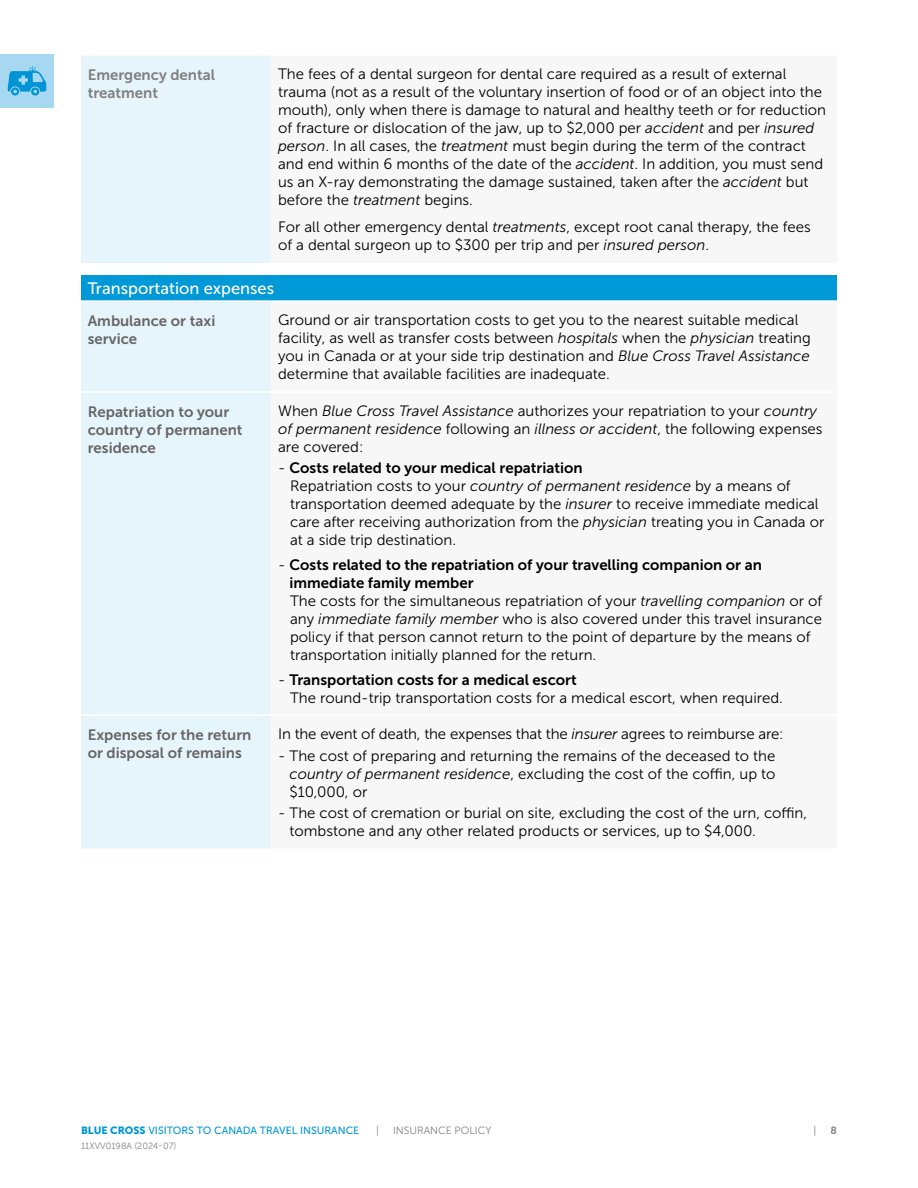
<style>
.page{position:relative;width:918px;height:1188px;background:#fff}
.page>*{position:absolute;margin:0;border:0;box-sizing:border-box;transform-origin:0 0}
.t1{font:16.5px "Museo Sans 500";color:#fff}
.t2{font:15px/18px "Museo Sans 300";color:#000}
.t3{font:15px/18px "Museo Sans 700";color:#000}
.t4{font:15px/18px "Museo Sans 700";color:#666}
.t5{font:15px/18px "Museo Sans 700";color:#808080}
.t6{font:10.5px "Museo Sans 500";color:#0099d8}
.t7{font:10.5px "Museo Sans 300";color:#808080}
.t8{font:10.5px "Museo Sans 700";color:#808080}
.t9{font:9px "Museo Sans 300";color:#808080}
.s1{font-style:italic}
.s2{font-family:"Museo Sans 300"}
.s3{font-family:"Museo Sans 900"}
</style>
<div class="page">
<div style="left:0;top:54px;width:54px;height:54px;background:#a6d9f1"></div>
<svg style="left:8px;top:66px;width:38px;height:30px"></svg>
<div style="left:81px;top:55px;width:190px;height:207px;background:#e6f5fb"></div>
<div style="left:271px;top:55px;width:566px;height:207px;background:#f7f7f7"></div>
<hr style="left:81px;top:54px;width:190px;height:2px;background:#fff">
<hr style="left:271px;top:54px;width:566px;height:2px;background:#fff">
<div style="left:81px;top:275px;width:756px;height:26px;background:#0099d8"></div>
<div style="left:81px;top:302px;width:190px;height:546px;background:#e6f5fb"></div>
<hr style="left:81px;top:300px;width:190px;height:2px;background:#fff">
<hr style="left:271px;top:300px;width:566px;height:2px;background:#fff">
<hr style="left:81px;top:391px;width:190px;height:2px;background:#fff">
<hr style="left:81px;top:714px;width:190px;height:2px;background:#fff">
<p class="t5" style="left:88px;top:65px;width:129px">Emergency dental treatment</p>
<p class="t2" style="left:278px;top:65px;width:549px">The fees of a dental surgeon for dental care required as a result of external trauma (not as a result of the voluntary insertion of food or of an object into the mouth), only when there is damage to natural and healthy teeth or for reduction of fracture or dislocation of the jaw, up to $2,000 per <span class="s1">accident</span> and per <span class="s1">insured person</span>. In all cases, the <span class="s1">treatment</span> must begin during the term of the contract and end within 6 months of the date of the <span class="s1">accident</span>. In addition, you must send us an X-ray demonstrating the damage sustained, taken after the <span class="s1">accident</span> but before the <span class="s1">treatment</span> begins.</p>
<p class="t2" style="left:278px;top:218px;width:534px">For all other emergency dental <span class="s1">treatments</span>, except root canal therapy, the fees of a dental surgeon up to $300 per trip and per <span class="s1">insured person</span>.</p>
<p class="t1" style="left:88px;top:280px;width:188px">Transportation expenses</p>
<p class="t4" style="left:88px;top:312px;width:129px">Ambulance or taxi service</p>
<p class="t2" style="left:278px;top:311px;width:534px">Ground or air transportation costs to get you to the nearest suitable medical facility, as well as transfer costs between <span class="s1">hospitals</span> when the <span class="s1">physician</span> treating you in Canada or at your side trip destination and <span class="s1">Blue Cross Travel Assistance </span>determine that available facilities are inadequate.</p>
<p class="t4" style="left:88px;top:403px;width:156px">Repatriation to your country of permanent residence</p>
<p class="t2" style="left:278px;top:402px;width:546px">When <span class="s1">Blue Cross Travel Assistance</span> authorizes your repatriation to your <span class="s1">country of permanent residence</span> following an <span class="s1">illness or accident</span>, the following expenses are covered:</p>
<p class="t3" style="left:278px;top:459px;width:306px"><span class="s2">-</span> Costs related to your medical repatriation</p>
<p class="t2" style="left:290px;top:477px;width:536px">Repatriation costs to your <span class="s1">country of permanent residence</span> by a means of transportation deemed adequate by the <span class="s1">insurer</span> to receive immediate medical care after receiving authorization from the <span class="s1">physician</span> treating you in Canada or at a side trip destination.</p>
<p class="t3" style="left:290px;top:556px;width:474px;text-indent:-11px"><span class="s2">-</span> Costs related to the repatriation of your travelling companion or an immediate family member</p>
<p class="t2" style="left:290px;top:592px;width:534px">The costs for the simultaneous repatriation of your <span class="s1">travelling companion</span> or of any <span class="s1">immediate family member</span> who is also covered under this travel insurance policy if that person cannot return to the point of departure by the means of transportation initially planned for the return.</p>
<p class="t3" style="left:278px;top:671px;width:300px"><span class="s2">-</span> Transportation costs for a medical escort</p>
<p class="t2" style="left:290px;top:689px;width:494px">The round-trip transportation costs for a medical escort, when required.</p>
<p class="t4" style="left:88px;top:726px;width:165px">Expenses for the return or disposal of remains</p>
<p class="t2" style="left:278px;top:725px;width:507px">In the event of death, the expenses that the <span class="s1">insurer</span> agrees to reimburse are:</p>
<p class="t2" style="left:290px;top:747px;width:488px;text-align:justify;text-indent:-11px">- The cost of preparing and returning the remains of the deceased to the <span class="s1">country of permanent residence</span>, excluding the cost of the coffin, up to $10,000, or</p>
<p class="t2" style="left:290px;top:804px;width:519px;text-indent:-11px">- The cost of cremation or burial on site, excluding the cost of the urn, coffin, tombstone and any other related products or services, up to $4,000.</p>
<p class="t6" style="left:81px;top:1125px;width:280px"><span class="s3">BLUE CROSS</span> VISITORS TO CANADA TRAVEL INSURANCE</p>
<p class="t7" style="left:376px;top:1125px;width:4px">|</p>
<p class="t7" style="left:393px;top:1125px;width:100px">INSURANCE POLICY</p>
<p class="t7" style="left:814px;top:1125px;width:4px">|</p>
<p class="t8" style="left:831px;top:1125px;width:8px">8</p>
<p class="t9" style="left:81px;top:1141px;width:97px">11XVV0198A (2024-07)</p>
</div>
